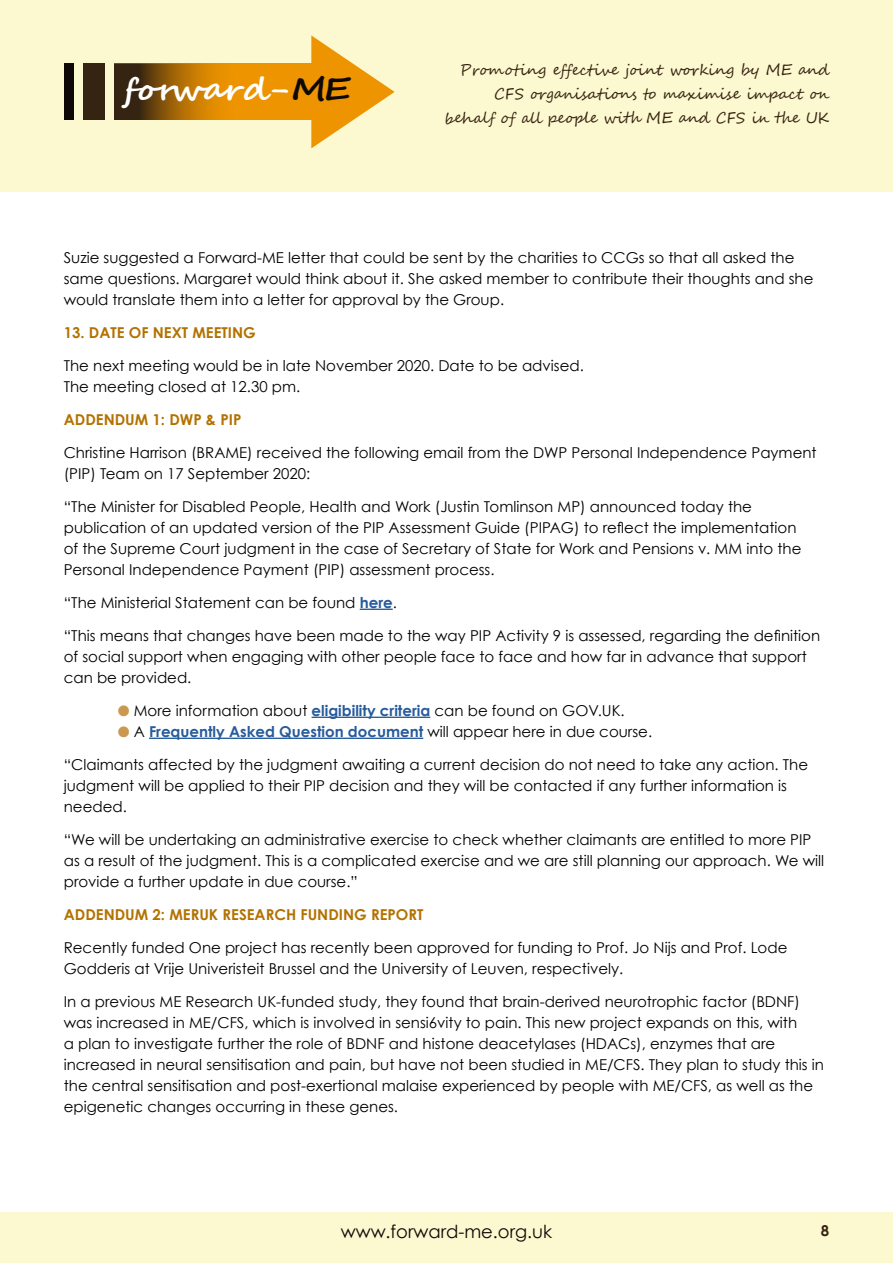
<style>
.page{position:relative;width:893px;height:1263px;background:#fff}
.page>*{position:absolute;margin:0;border:0;box-sizing:border-box;transform-origin:0 0}
.t1{font:700 31.05px "Segoe Script";color:#fff;scale:1.15 1}
.t2{font:18px "Century Gothic";color:#0e0906}
.t3{font:15px/21px "Century Gothic";color:#000}
.t4{font:15px/24px "Segoe Script";color:#362412;text-align:right}
.t5{font:700 15px "Century Gothic";color:#b37200}
.t6{font:700 15px "Century Gothic";color:#275b9b}
.t7{font:700 15px "Century Gothic";color:#362412}
.s1{color:#0e0906}
.s2{font-weight:700;color:#275b9b}
.s3{color:#cb9850}
.s4{font-weight:400;color:#000}
</style>
<div class="page">
<div style="left:0;top:1212px;width:893px;height:51px;background:#fcf8d0"></div>
<div style="left:0;top:0;width:893px;height:191px;background:#fcf8d0"></div>
<div style="left:64px;top:64px;width:10px;height:56px;background:#0e0906"></div>
<div style="left:84px;top:64px;width:21px;height:56px;background:#362412"></div>
<div style="left:114px;top:64px;width:197px;height:56px;background:#ee9400"></div>
<svg style="left:311px;top:35px;width:84px;height:113px"></svg>
<svg style="left:114px;top:64px;width:103px;height:56px;background:#855409"></svg>
<hr style="left:360px;top:609px;width:33px;height:1px;background:#275b9b">
<hr style="left:312px;top:717px;width:118px;height:1px;background:#275b9b">
<hr style="left:149px;top:738px;width:274px;height:1px;background:#275b9b">
<h1 class="t1" style="left:122px;top:63px;width:200px">forward-<span class="s1">ME</span></h1>
<p class="t4" style="left:445px;top:58px;width:386px">Promoting effective joint working by ME and<br>CFS organisations to maximise impact on behalf of all people with ME and CFS in the UK</p>
<p class="t3" style="left:64px;top:247px;width:751px">Suzie suggested a Forward-ME letter that could be sent by the charities to CCGs so that all asked the same questions. Margaret would think about it. She asked member to contribute their thoughts and she would translate them into a letter for approval by the Group.</p>
<p class="t5" style="left:64px;top:323px;width:193px">13. DATE OF NEXT MEETING</p>
<p class="t3" style="left:64px;top:355px;width:522px">The next meeting would be in late November 2020. Date to be advised.<br>The meeting closed at 12.30 pm.</p>
<p class="t5" style="left:64px;top:410px;width:179px">ADDENDUM 1: DWP &amp; PIP</p>
<p class="t3" style="left:64px;top:442px;width:754px">Christine Harrison (BRAME) received the following email from the DWP Personal Independence Payment (PIP) Team on 17 September 2020:</p>
<p class="t3" style="left:64px;top:496px;width:739px">“The Minister for Disabled People, Health and Work (Justin Tomlinson MP) announced today the publication of an updated version of the PIP Assessment Guide (PIPAG) to reflect the implementation of the Supreme Court judgment in the case of Secretary of State for Work and Pensions v. MM into the Personal Independence Payment (PIP) assessment process.</p>
<p class="t3" style="left:64px;top:592px;width:335px">“The Ministerial Statement can be found <span class="s2">here</span>.</p>
<p class="t3" style="left:64px;top:625px;width:758px">“This means that changes have been made to the way PIP Activity 9 is assessed, regarding the definition of social support when engaging with other people face to face and how far in advance that support can be provided.</p>
<p class="t3" style="left:118px;top:700px;width:508px"><span class="s3">●</span> More information about <span class="s2">eligibility criteria</span> can be found on GOV.UK.</p>
<p class="t6" style="left:118px;top:722px;width:536px"><span class="s3">●</span> <span class="s4">A</span> Frequently Asked Question document <span class="s4">will appear here in due course.</span></p>
<p class="t3" style="left:64px;top:754px;width:746px">“Claimants affected by the judgment awaiting a current decision do not need to take any action. The judgment will be applied to their PIP decision and they will be contacted if any further information is needed.</p>
<p class="t3" style="left:64px;top:829px;width:762px">“We will be undertaking an administrative exercise to check whether claimants are entitled to more PIP as a result of the judgment. This is a complicated exercise and we are still planning our approach. We will provide a further update in due course.”</p>
<p class="t5" style="left:64px;top:905px;width:361px">ADDENDUM 2: MERUK RESEARCH FUNDING REPORT</p>
<p class="t3" style="left:64px;top:937px;width:725px">Recently funded One project has recently been approved for funding to Prof. Jo Nijs and Prof. Lode<br>Godderis at Vrije Univeristeit Brussel and the University of Leuven, respectively.</p>
<p class="t3" style="left:64px;top:991px;width:762px">In a previous ME Research UK-funded study, they found that brain-derived neurotrophic factor (BDNF) was increased in ME/CFS, which is involved in sensi6vity to pain. This new project expands on this, with<br>a plan to investigate further the role of BDNF and histone deacetylases (HDACs), enzymes that are increased in neural sensitisation and pain, but have not been studied in ME/CFS. They plan to study this in the central sensitisation and post-exertional malaise experienced by people with ME/CFS, as well as the epigenetic changes occurring in these genes.</p>
<p class="t2" style="left:341px;top:1221px;width:213px">www.forward-me.org.uk</p>
<p class="t7" style="left:821px;top:1221px;width:10px">8</p>
</div>
